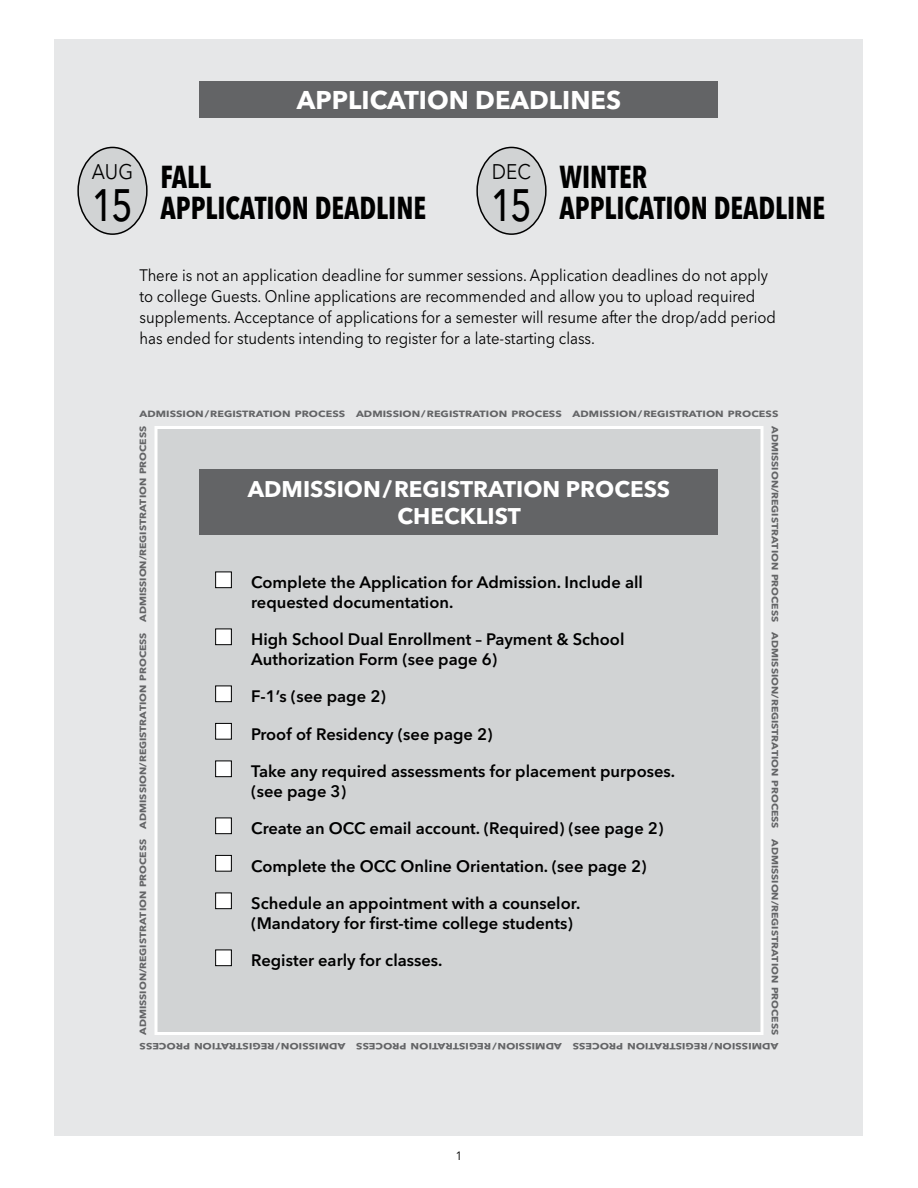
<style>
.page{position:relative;width:918px;height:1188px;background:#fff}
.page>*{position:absolute;margin:0;border:0;box-sizing:border-box;transform-origin:0 0}
.t1{font:500 45px "Avenir Next LT Pro";color:#000;scale:.8 1}
.t2{font:700 condensed 31.5px "Avenir Next LT Pro";color:#000;scale:.9 1}
.t3{font:700 25.5px "Avenir Next LT Pro";color:#fff}
.t4{font:700 22.5px "Avenir Next LT Pro";color:#fff}
.t5{font:21px "Avenir Next LT Pro";color:#000;scale:.9 1}
.t6{font:600 16.5px/19.5px "Avenir Next LT Pro";color:#000}
.t7{font:16.5px/21px "Avenir Next LT Pro";color:#000;scale:.9 1}
.t8{font:12px "Avenir Next LT Pro";color:#000}
.t9{font:700 9px "Avenir Next LT Pro";color:#636466;scale:1.2 1}
.t10{font:700 9px "Avenir Next LT Pro";color:#636466;scale:1.16 1}
</style>
<div class="page">
<div style="left:55px;top:39px;width:808px;height:1097px;background:#e6e7e8"></div>
<div style="left:154px;top:426px;width:610px;height:609px;background:#d1d3d4;border:3px solid #fff"></div>
<div style="left:200px;top:469px;width:518px;height:66px;background:#636466"></div>
<div style="left:200px;top:81px;width:518px;height:36px;background:#636466"></div>
<div style="left:477px;top:147px;width:69px;height:87px;background:#d1d3d4;border-radius:50%"></div>
<div style="left:476px;top:147px;width:71px;height:88px;border:2px solid #000;border-radius:50%"></div>
<div style="left:78px;top:147px;width:69px;height:87px;background:#d1d3d4;border-radius:50%"></div>
<div style="left:77px;top:147px;width:71px;height:88px;border:2px solid #000;border-radius:50%"></div>
<div style="left:216px;top:572px;width:15px;height:16px;background:#fff"></div>
<div style="left:215px;top:572px;width:17px;height:16px;border:1px solid #000"></div>
<div style="left:216px;top:629px;width:15px;height:16px;background:#fff"></div>
<div style="left:215px;top:629px;width:17px;height:16px;border:1px solid #000"></div>
<div style="left:216px;top:686px;width:15px;height:16px;background:#fff"></div>
<div style="left:215px;top:686px;width:17px;height:16px;border:1px solid #000"></div>
<div style="left:216px;top:723px;width:15px;height:16px;background:#fff"></div>
<div style="left:215px;top:723px;width:17px;height:17px;border:1px solid #000"></div>
<div style="left:216px;top:761px;width:15px;height:16px;background:#fff"></div>
<div style="left:215px;top:761px;width:17px;height:16px;border:1px solid #000"></div>
<div style="left:216px;top:818px;width:15px;height:16px;background:#fff"></div>
<div style="left:215px;top:818px;width:17px;height:16px;border:1px solid #000"></div>
<div style="left:216px;top:855px;width:15px;height:16px;background:#fff"></div>
<div style="left:215px;top:855px;width:17px;height:17px;border:1px solid #000"></div>
<div style="left:216px;top:893px;width:15px;height:16px;background:#fff"></div>
<div style="left:215px;top:893px;width:17px;height:16px;border:1px solid #000"></div>
<div style="left:216px;top:950px;width:15px;height:16px;background:#fff"></div>
<div style="left:215px;top:950px;width:17px;height:16px;border:1px solid #000"></div>
<p class="t3" style="left:297px;top:85px;width:326px">APPLICATION DEADLINES</p>
<p class="t5" style="left:92px;top:159px;width:47px">AUG</p>
<p class="t1" style="left:92px;top:178px;width:53px">15</p>
<p class="t2" style="left:160px;top:157px;width:58px">FALL</p>
<p class="t2" style="left:160px;top:189px;width:297px">APPLICATION DEADLINE</p>
<p class="t5" style="left:492px;top:159px;width:45px">DEC</p>
<p class="t1" style="left:491px;top:178px;width:53px">15</p>
<p class="t2" style="left:560px;top:157px;width:99px">WINTER</p>
<p class="t2" style="left:560px;top:189px;width:297px">APPLICATION DEADLINE</p>
<p class="t7" style="left:139px;top:265px;width:709px">There is not an application deadline for summer sessions. Application deadlines do not apply to college Guests. Online applications are recommended and allow you to upload required supplements. Acceptance of applications for a semester will resume after the drop/add period has ended for students intending to register for a late-starting class.</p>
<p class="t9" style="left:140px;top:408px;width:534px">ADMISSION/REGISTRATION PROCESS ADMISSION/REGISTRATION PROCESS ADMISSION/REGISTRATION PROCESS</p>
<p class="t10" style="left:137px;top:1035px;width:527px;rotate:-90deg">ADMISSION/REGISTRATION PROCESS ADMISSION/REGISTRATION PROCESS ADMISSION/REGISTRATION PROCESS</p>
<p class="t10" style="left:780px;top:426px;width:527px;rotate:90deg">ADMISSION/REGISTRATION PROCESS ADMISSION/REGISTRATION PROCESS ADMISSION/REGISTRATION PROCESS</p>
<p class="t4" style="left:248px;top:475px;width:424px">ADMISSION/REGISTRATION PROCESS</p>
<p class="t4" style="left:398px;top:502px;width:125px">CHECKLIST</p>
<p class="t6" style="left:251px;top:572px;width:393px">Complete the Application for Admission. Include all requested documentation.</p>
<p class="t6" style="left:251px;top:629px;width:375px">High School Dual Enrollment – Payment &amp; School<br>Authorization Form (see page 6)</p>
<p class="t6" style="left:251px;top:686px;width:136px">F-1’s (see page 2)</p>
<p class="t6" style="left:251px;top:724px;width:243px">Proof of Residency (see page 2)</p>
<p class="t6" style="left:251px;top:761px;width:425px">Take any required assessments for placement purposes. (see page 3)</p>
<p class="t6" style="left:251px;top:818px;width:414px">Create an OCC email account. (Required) (see page 2)</p>
<p class="t6" style="left:251px;top:856px;width:397px">Complete the OCC Online Orientation. (see page 2)</p>
<p class="t6" style="left:251px;top:893px;width:331px">Schedule an appointment with a counselor. (Mandatory for first-time college students)</p>
<p class="t6" style="left:251px;top:950px;width:193px">Register early for classes.</p>
<p class="t9" style="left:345px;top:1052px;width:173px;rotate:-180deg">ADMISSION/REGISTRATION PROCESS</p>
<p class="t9" style="left:562px;top:1052px;width:173px;rotate:-180deg">ADMISSION/REGISTRATION PROCESS</p>
<p class="t9" style="left:778px;top:1052px;width:173px;rotate:-180deg">ADMISSION/REGISTRATION PROCESS</p>
<p class="t8" style="left:456px;top:1148px;width:8px">1</p>
</div>
